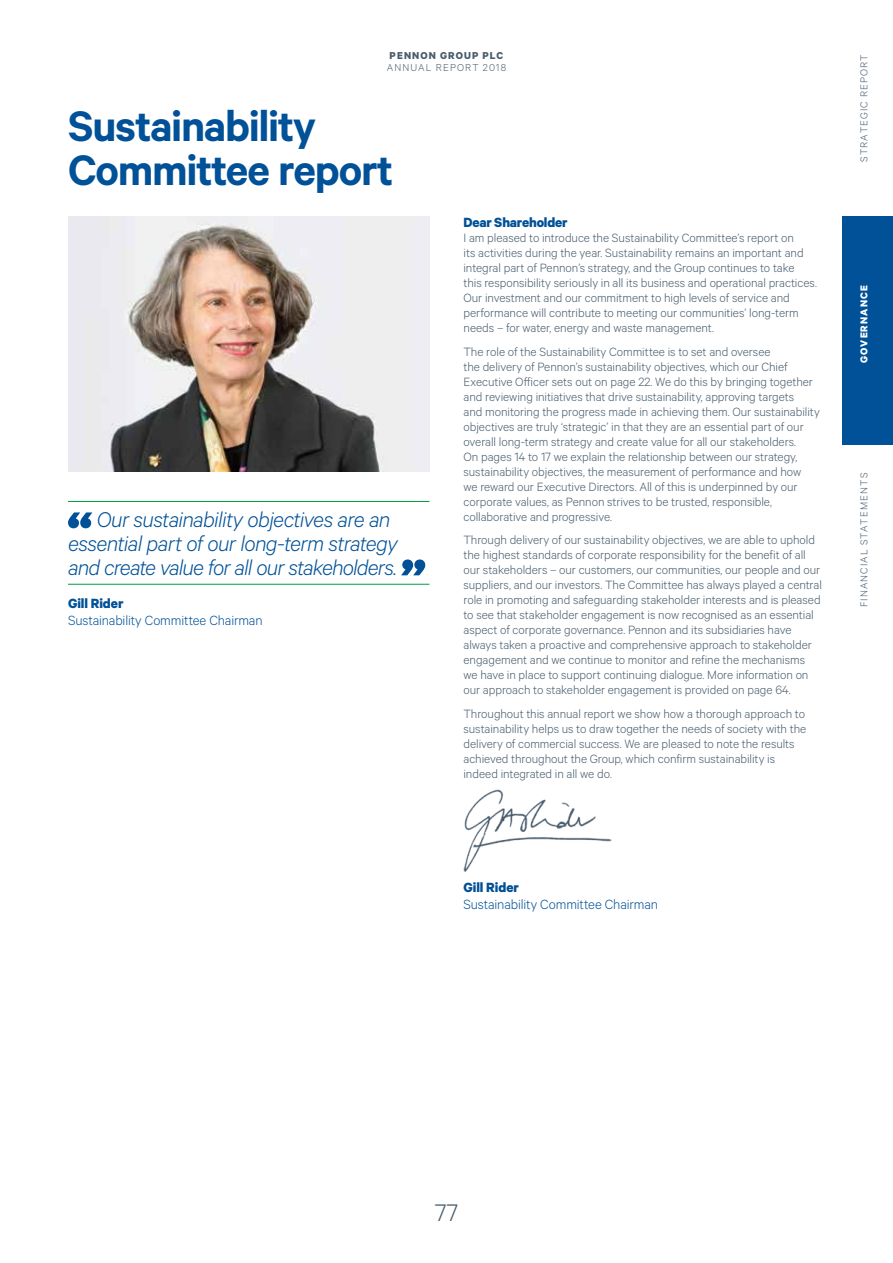
<style>
.page{position:relative;width:893px;height:1263px;background:#fff}
.page>*{position:absolute;margin:0;border:0;box-sizing:border-box;transform-origin:0 0}
.t1{font:600 48px/45px "Calibre";letter-spacing:-.025em;color:#005197}
.t2{font:300 27px "Calibre";color:#475c6d}
.t3{font:italic 300 24px/24px "Calibre";letter-spacing:-.03em;color:#005197}
.t4{font:300 15px "Calibre";letter-spacing:-.01em;color:#005197}
.t5{font:700 15px "Calibre";letter-spacing:-.005em;color:#005197}
.t6{font:300 13.5px/15px "Calibre";letter-spacing:-.005em;color:#475c6d}
.t7{font:300 11.25px "Calibre";letter-spacing:.1em;color:#475c6d}
.t8{font:700 11.25px "Calibre";letter-spacing:.1em;color:#475c6d}
.t9{font:700 11.25px "Calibre";letter-spacing:.1em;color:#fff}
</style>
<div class="page">
<hr style="left:68px;top:501px;width:361px;height:1px;background:#009b3e">
<hr style="left:68px;top:584px;width:361px;height:1px;background:#009b3e">
<svg style="left:68px;top:512px;width:24px;height:16px"></svg>
<svg style="left:401px;top:559px;width:24px;height:16px"></svg>
<img style="left:463px;top:790px;width:148px;height:82px">
<img style="left:68px;top:216px;width:361px;height:255px">
<div style="left:842px;top:216px;width:51px;height:229px;background:#005197"></div>
<p class="t8" style="left:390px;top:49px;width:115px">PENNON GROUP PLC</p>
<p class="t7" style="left:387px;top:61px;width:121px">ANNUAL REPORT 2018</p>
<h1 class="t1" style="left:68px;top:102px;width:327px">Sustainability<br>Committee report</h1>
<h3 class="t3" style="left:68px;top:507px;width:331px;text-indent:29px">Our sustainability objectives are an essential part of our long-term strategy and create value for all our stakeholders.</h3>
<p class="t5" style="left:68px;top:594px;width:57px">Gill Rider</p>
<p class="t4" style="left:68px;top:611px;width:196px">Sustainability Committee Chairman</p>
<p class="t5" style="left:463px;top:213px;width:106px">Dear Shareholder</p>
<p class="t6" style="left:463px;top:230px;width:355px">I am pleased to introduce the Sustainability Committee’s report on<br>its activities during the year. Sustainability remains an important and integral part of Pennon’s strategy, and the Group continues to take<br>this responsibility seriously in all its business and operational practices.<br>Our investment and our commitment to high levels of service and performance will contribute to meeting our communities’ long-term needs – for water, energy and waste management.</p>
<p class="t6" style="left:463px;top:343px;width:358px">The role of the Sustainability Committee is to set and oversee<br>the delivery of Pennon’s sustainability objectives, which our Chief Executive Officer sets out on page 22. We do this by bringing together and reviewing initiatives that drive sustainability, approving targets<br>and monitoring the progress made in achieving them. Our sustainability objectives are truly ‘strategic’ in that they are an essential part of our overall long-term strategy and create value for all our stakeholders.<br>On pages 14 to 17 we explain the relationship between our strategy, sustainability objectives, the measurement of performance and how<br>we reward our Executive Directors. All of this is underpinned by our corporate values, as Pennon strives to be trusted, responsible, collaborative and progressive.</p>
<p class="t6" style="left:463px;top:532px;width:360px">Through delivery of our sustainability objectives, we are able to uphold the highest standards of corporate responsibility for the benefit of all our stakeholders – our customers, our communities, our people and our suppliers, and our investors. The Committee has always played a central role in promoting and safeguarding stakeholder interests and is pleased to see that stakeholder engagement is now recognised as an essential aspect of corporate governance. Pennon and its subsidiaries have always taken a proactive and comprehensive approach to stakeholder engagement and we continue to monitor and refine the mechanisms we have in place to support continuing dialogue. More information on our approach to stakeholder engagement is provided on page 64.</p>
<p class="t6" style="left:463px;top:705px;width:344px">Throughout this annual report we show how a thorough approach to sustainability helps us to draw together the needs of society with the delivery of commercial success. We are pleased to note the results achieved throughout the Group, which confirm sustainability is indeed integrated in all we do.</p>
<p class="t7" style="left:857px;top:162px;width:109px;rotate:-90deg">STRATEGIC REPORT</p>
<p class="t9" style="left:857px;top:363px;width:79px;rotate:-90deg">GOVERNANCE</p>
<p class="t7" style="left:857px;top:607px;width:136px;rotate:-90deg">FINANCIAL STATEMENTS</p>
<p class="t5" style="left:463px;top:878px;width:57px">Gill Rider</p>
<p class="t4" style="left:463px;top:895px;width:196px">Sustainability Committee Chairman</p>
<h2 class="t2" style="left:435px;top:1197px;width:25px">77</h2>
</div>
